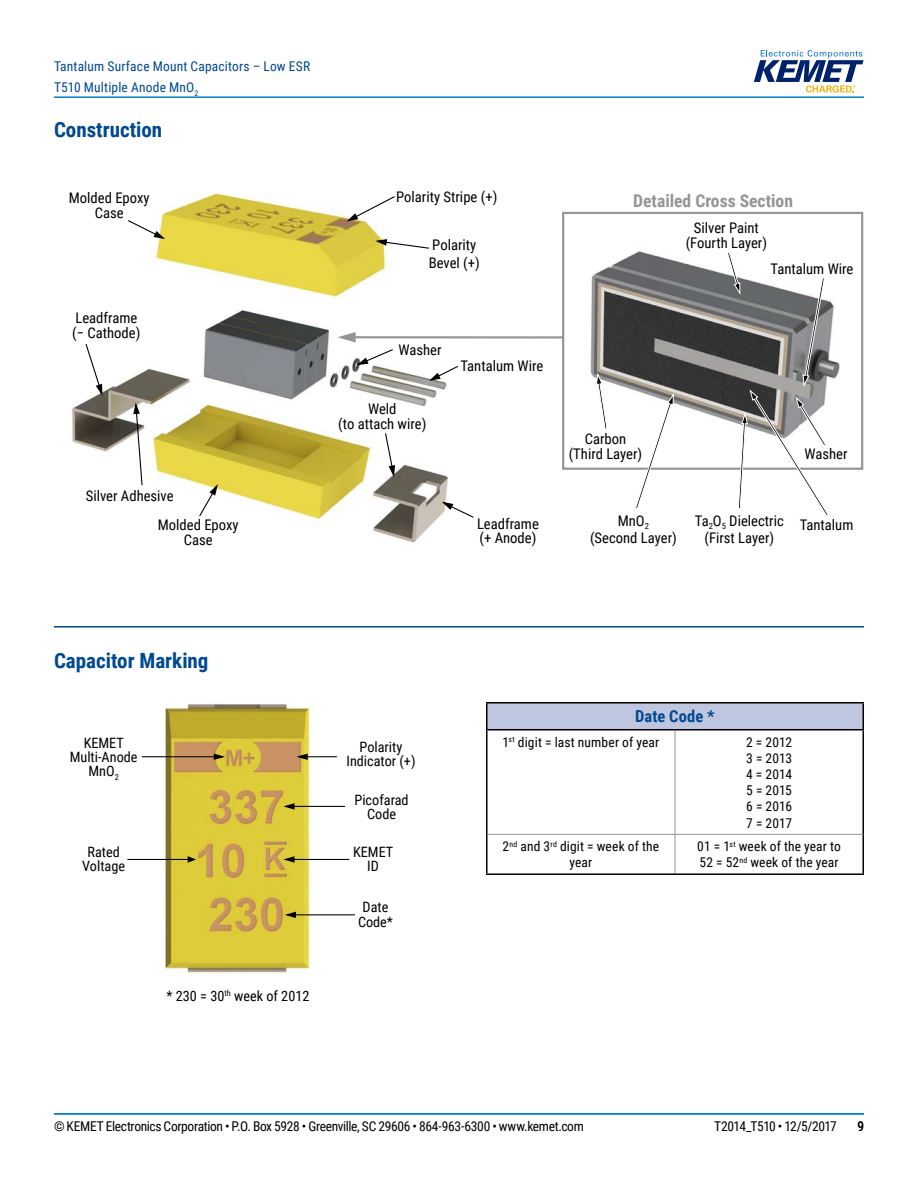
<style>
.page{position:relative;width:918px;height:1188px;background:#fff}
.page>*{position:absolute;margin:0;border:0;box-sizing:border-box;transform-origin:0 0}
.t1{font:700 21px "Roboto Condensed";color:#004990}
.t2{font:700 17.55px "Roboto Condensed";color:#939598}
.t3{font:700 16.5px "Roboto Condensed";letter-spacing:.005em;color:#004990}
.t4{font:14.7px/14.7px "Roboto Condensed";color:#000;text-align:center}
.t5{font:14.25px/14.2px "Roboto Condensed";color:#000;text-align:center}
.t6{font:13.5px/16.2px "Roboto Condensed";letter-spacing:-.01em;color:#000;text-align:justify}
.t7{font:13.5px/16.2px "Roboto Condensed";letter-spacing:.01em;color:#000;text-align:center}
.t8{font:13.5px/21px "Roboto Condensed";letter-spacing:.015em;color:#004990}
.t9{font:13.5px "Roboto Condensed";letter-spacing:-.035em;color:#000}
</style>
<div class="page">
<hr style="left:54px;top:1113px;width:810px;height:2px;background:#007dc3">
<hr style="left:54px;top:96px;width:810px;height:2px;background:#007dc3">
<svg style="left:754px;top:50px;width:110px;height:43px"></svg>
<hr style="left:54px;top:626px;width:810px;height:2px;background:#004990">
<img style="left:72px;top:193px;width:376px;height:350px">
<img style="left:562px;top:211px;width:302px;height:259px">
<svg style="left:85px;top:343px;width:18px;height:55px"></svg>
<svg style="left:439px;top:501px;width:35px;height:18px"></svg>
<svg style="left:127px;top:219px;width:41px;height:21px"></svg>
<svg style="left:198px;top:482px;width:21px;height:35px"></svg>
<svg style="left:373px;top:238px;width:57px;height:11px"></svg>
<svg style="left:384px;top:432px;width:12px;height:48px"></svg>
<svg style="left:132px;top:400px;width:11px;height:86px"></svg>
<div style="left:562px;top:212px;width:301px;height:258px;border:2px solid #939598"></div>
<svg style="left:329px;top:329px;width:234px;height:53px"></svg>
<svg style="left:727px;top:251px;width:102px;height:264px"></svg>
<svg style="left:635px;top:392px;width:39px;height:116px"></svg>
<svg style="left:344px;top:195px;width:52px;height:28px"></svg>
<svg style="left:596px;top:372px;width:12px;height:58px"></svg>
<img style="left:127px;top:703px;width:228px;height:270px">
<hr style="left:142px;top:756px;width:73px;height:1px;background:#000">
<svg style="left:213px;top:753px;width:15px;height:8px"></svg>
<hr style="left:127px;top:859px;width:62px;height:1px;background:#000">
<svg style="left:187px;top:855px;width:11px;height:9px"></svg>
<hr style="left:307px;top:756px;width:30px;height:1px;background:#000">
<svg style="left:294px;top:753px;width:15px;height:8px"></svg>
<hr style="left:294px;top:806px;width:51px;height:1px;background:#000">
<svg style="left:281px;top:802px;width:15px;height:8px"></svg>
<hr style="left:294px;top:859px;width:55px;height:1px;background:#000">
<svg style="left:281px;top:855px;width:15px;height:8px"></svg>
<hr style="left:295px;top:914px;width:60px;height:1px;background:#000">
<svg style="left:282px;top:911px;width:15px;height:8px"></svg>
<div style="left:487px;top:703px;width:376px;height:27px;background:#bfc6e0"></div>
<hr style="left:675px;top:730px;width:1px;height:104px;background:#939598">
<hr style="left:488px;top:834px;width:187px;height:1px;background:#939598">
<hr style="left:675px;top:834px;width:187px;height:1px;background:#939598">
<hr style="left:675px;top:835px;width:1px;height:38px;background:#939598">
<hr style="left:486px;top:730px;width:2px;height:104px;background:#000">
<hr style="left:862px;top:730px;width:2px;height:104px;background:#000">
<hr style="left:486px;top:834px;width:2px;height:39px;background:#000">
<hr style="left:862px;top:834px;width:2px;height:39px;background:#000">
<hr style="left:486px;top:873px;width:189px;height:2px;background:#000">
<hr style="left:675px;top:873px;width:189px;height:2px;background:#000">
<hr style="left:486px;top:702px;width:189px;height:2px;background:#000">
<hr style="left:486px;top:704px;width:2px;height:25px;background:#000">
<hr style="left:675px;top:702px;width:189px;height:2px;background:#000">
<hr style="left:862px;top:704px;width:2px;height:25px;background:#000">
<hr style="left:486px;top:729px;width:189px;height:1px;background:#000">
<hr style="left:675px;top:729px;width:189px;height:1px;background:#000">
<p class="t8" style="left:54px;top:55px;width:258px">Tantalum Surface Mount Capacitors – Low ESR<br>T510 Multiple Anode MnO<sub>2</sub></p>
<h1 class="t1" style="left:54px;top:115px;width:110px">Construction</h1>
<p class="t4" style="left:69px;top:190px;width:82px">Molded Epoxy<br>Case</p>
<p class="t4" style="left:72px;top:310px;width:70px;text-align:left">Leadframe (− Cathode)</p>
<p class="t4" style="left:86px;top:488px;width:89px">Silver Adhesive</p>
<p class="t4" style="left:158px;top:517px;width:82px">Molded Epoxy<br>Case</p>
<p class="t4" style="left:396px;top:188px;width:103px">Polarity Stripe (+)</p>
<p class="t4" style="left:429px;top:236px;width:53px;line-height:17.5px;text-align:left">Polarity<br>Bevel (+)</p>
<p class="t2" style="left:633px;top:188px;width:161px">Detailed Cross Section</p>
<p class="t4" style="left:686px;top:220px;width:83px">Silver Paint (Fourth Layer)</p>
<p class="t4" style="left:771px;top:261px;width:84px">Tantalum Wire</p>
<p class="t4" style="left:398px;top:341px;width:45px">Washer</p>
<p class="t4" style="left:338px;top:401px;width:90px">Weld<br>(to attach wire)</p>
<p class="t4" style="left:460px;top:358px;width:84px">Tantalum Wire</p>
<p class="t4" style="left:477px;top:516px;width:63px;text-align:left">Leadframe (+ Anode)</p>
<p class="t4" style="left:569px;top:431px;width:75px">Carbon (Third Layer)</p>
<p class="t4" style="left:805px;top:446px;width:45px">Washer</p>
<p class="t4" style="left:590px;top:511px;width:88px;line-height:17.5px">MnO<sub>2<br></sub>(Second Layer)</p>
<p class="t4" style="left:695px;top:511px;width:90px;line-height:17.5px">Ta<sub>2</sub>O<sub>5</sub> Dielectric (First Layer)</p>
<p class="t4" style="left:800px;top:517px;width:55px">Tantalum</p>
<h1 class="t1" style="left:54px;top:646px;width:156px">Capacitor Marking</h1>
<p class="t5" style="left:70px;top:735px;width:69px">KEMET<br>Multi-Anode<br>MnO<sub>2</sub></p>
<p class="t5" style="left:346px;top:739px;width:71px">Polarity<br>Indicator (+)</p>
<p class="t5" style="left:82px;top:844px;width:44px">Rated<br>Voltage</p>
<p class="t5" style="left:166px;top:988px;width:145px">* 230 = 30<sup>th</sup> week of 2012</p>
<p class="t5" style="left:355px;top:792px;width:56px">Picofarad<br>Code</p>
<p class="t5" style="left:353px;top:844px;width:42px">KEMET<br>ID</p>
<p class="t5" style="left:358px;top:900px;width:37px">Date<br>Code*</p>
<p class="t3" style="left:635px;top:705px;width:81px">Date Code *</p>
<p class="t7" style="left:503px;top:733px;width:158px">1<sup>st</sup> digit = last number of year</p>
<p class="t6" style="left:746px;top:733px;width:47px">2 = 2012<br>3 = 2013<br>4 = 2014<br>5 = 2015<br>6 = 2016<br>7 = 2017</p>
<p class="t7" style="left:503px;top:838px;width:158px">2<sup>nd</sup> and 3<sup>rd</sup> digit = week of the year</p>
<p class="t7" style="left:697px;top:838px;width:145px;text-align:left">01 = 1<sup>st</sup> week of the year to<br>52 = 52<sup>nd</sup> week of the year</p>
<p class="t6" style="left:54px;top:1117px;width:531px">© KEMET Electronics Corporation • P.O. Box 5928 • Greenville, SC 29606 • 864-963-6300 • www.kemet.com</p>
<p class="t9" style="left:714px;top:1116px;width:124px">T2014_T510 • 12/5/2017</p>
<p class="t6" style="left:857px;top:1117px;width:8px">9</p>
</div>
